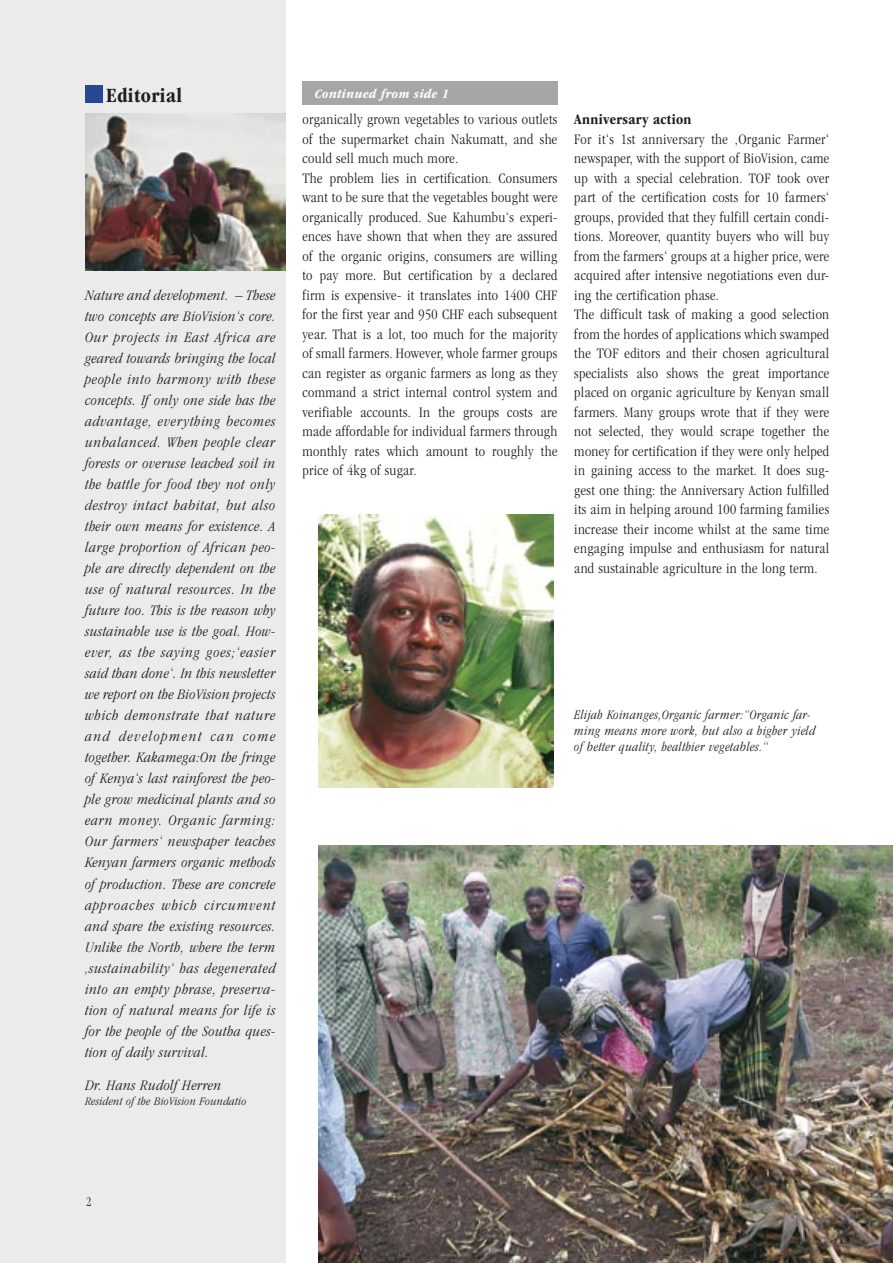
<style>
.page{position:relative;width:893px;height:1263px;background:#fff}
.page>*{position:absolute;margin:0;border:0;box-sizing:border-box;transform-origin:0 0}
.otf-Titel_14{font:700 condensed 21px "ITC Garamond Std";letter-spacing:.02em;color:#1f1e1d}
.otf-Brottext_10{font:300 condensed 15px/19.5px "ITC Garamond Std";letter-spacing:.02em;color:#1f1e1d;text-align:justify}
.otf-Editorial_10{font:italic 300 condensed 15px/21px "ITC Garamond Std";letter-spacing:.025em;color:#1f1e1d;text-align:justify}
.otf-Zwischentitel_10{font:700 condensed 15px "ITC Garamond Std";letter-spacing:.02em;color:#1f1e1d}
.otf-Bildlegende_9{font:italic 300 condensed 13.5px/16.2px "ITC Garamond Std";letter-spacing:.035em;color:#1f1e1d}
.otf-Fortsetzung{font:italic 700 condensed 13.5px "ITC Garamond Std";letter-spacing:.035em;color:#fff}
.otf-Brottext_10-2{font:300 condensed 13.5px "ITC Garamond Std";color:#1f1e1d}
.otf-Editorial_10-2{font:italic 300 condensed 12px "ITC Garamond Std";letter-spacing:.025em;color:#1f1e1d}
</style>
<div class="page">
<div style="left:0;top:0;width:285px;height:1263px;background:#ebebec"></div>
<div style="left:85px;top:85px;width:17px;height:17px;background:#284792"></div>
<img style="left:318px;top:514px;width:235px;height:273px">
<img style="left:85px;top:114px;width:200px;height:156px">
<img style="left:319px;top:846px;width:574px;height:417px">
<div style="left:302px;top:81px;width:255px;height:24px;background:#a5a6a8"></div>
<p class="otf-Titel_14" style="left:106px;top:83px;width:77px">Editorial</p>
<p class="otf-Editorial_10" style="left:85px;top:285px;width:192px">Nature and development. – These two concepts are BioVision‘s core.<br>Our projects in East Africa are geared towards bringing the local people into harmony with these concepts. If only one side has the advantage, everything becomes unbalanced. When people clear forests or overuse leached soil in the battle for food they not only destroy intact habitat, but also their own means for existence. A large proportion of African peo&shy;ple are directly dependent on the use of natural resources. In the future too. This is the reason why sustainable use is the goal. How&shy;ever, as the saying goes;‘easier said than done‘. In this newsletter we report on the BioVision projects which demonstrate that nature and development can come together. Kakamega:On the fringe of Kenya‘s last rainforest the peo&shy;ple grow medicinal plants and so earn money. Organic farming:<br>Our farmers‘ newspaper teaches Kenyan farmers organic methods of production. These are concrete approaches which circumvent and spare the existing resources.<br>Unlike the North, where the term ‚sustainability‘ has degenerated into an empty phrase, preserva&shy;tion of natural means for life is for the people of the Southa ques&shy;tion of daily survival.</p>
<p class="otf-Editorial_10" style="left:85px;top:1074px;width:138px">Dr. Hans Rudolf Herren</p>
<p class="otf-Editorial_10-2" style="left:85px;top:1094px;width:163px">Resident of the BioVision Foundatio</p>
<p class="otf-Fortsetzung" style="left:315px;top:87px;width:136px">Continued from side 1</p>
<p class="otf-Brottext_10" style="left:302px;top:110px;width:256px">organically grown vegetables to various outlets of the supermarket chain Nakumatt, and she could sell much much more.</p>
<p class="otf-Brottext_10" style="left:302px;top:168px;width:256px">The problem lies in certification. Consumers want to be sure that the vegetables bought were organically produced. Sue Kahumbu‘s experi&shy;ences have shown that when they are assured of the organic origins, consumers are willing to pay more. But certification by a declared firm is expensive- it translates into 1400 CHF for the first year and 950 CHF each subsequent year. That is a lot, too much for the majority of small farmers. However, whole farmer groups can register as organic farmers as long as they command a strict internal control system and verifiable accounts. In the groups costs are made affordable for individual farmers through monthly rates which amount to roughly the price of 4kg of sugar.</p>
<p class="otf-Zwischentitel_10" style="left:574px;top:111px;width:119px">Anniversary action</p>
<p class="otf-Brottext_10" style="left:574px;top:129px;width:256px">For it‘s 1st anniversary the ‚Organic Farmer‘ newspaper, with the support of BioVision, came up with a special celebration. TOF took over part of the certification costs for 10 farmers‘ groups, provided that they fulfill certain condi&shy;tions. Moreover, quantity buyers who will buy from the farmers‘ groups at a higher price, were acquired after intensive negotiations even dur&shy;ing the certification phase.</p>
<p class="otf-Brottext_10" style="left:574px;top:305px;width:256px">The difficult task of making a good selection from the hordes of applications which swamped the TOF editors and their chosen agricultural specialists also shows the great importance placed on organic agriculture by Kenyan small farmers. Many groups wrote that if they were not selected, they would scrape together the money for certification if they were only helped in gaining access to the market. It does sug&shy;gest one thing: the Anniversary Action fulfilled its aim in helping around 100 farming families increase their income whilst at the same time engaging impulse and enthusiasm for natural and sustainable agriculture in the long term.</p>
<p class="otf-Bildlegende_9" style="left:574px;top:706px;width:243px">Elijah Koinanges,Organic farmer:“Organic far&shy;ming means more work, but also a higher yield of better quality, healthier vegetables.“</p>
<p class="otf-Brottext_10-2" style="left:86px;top:1194px;width:7px">2</p>
</div>
